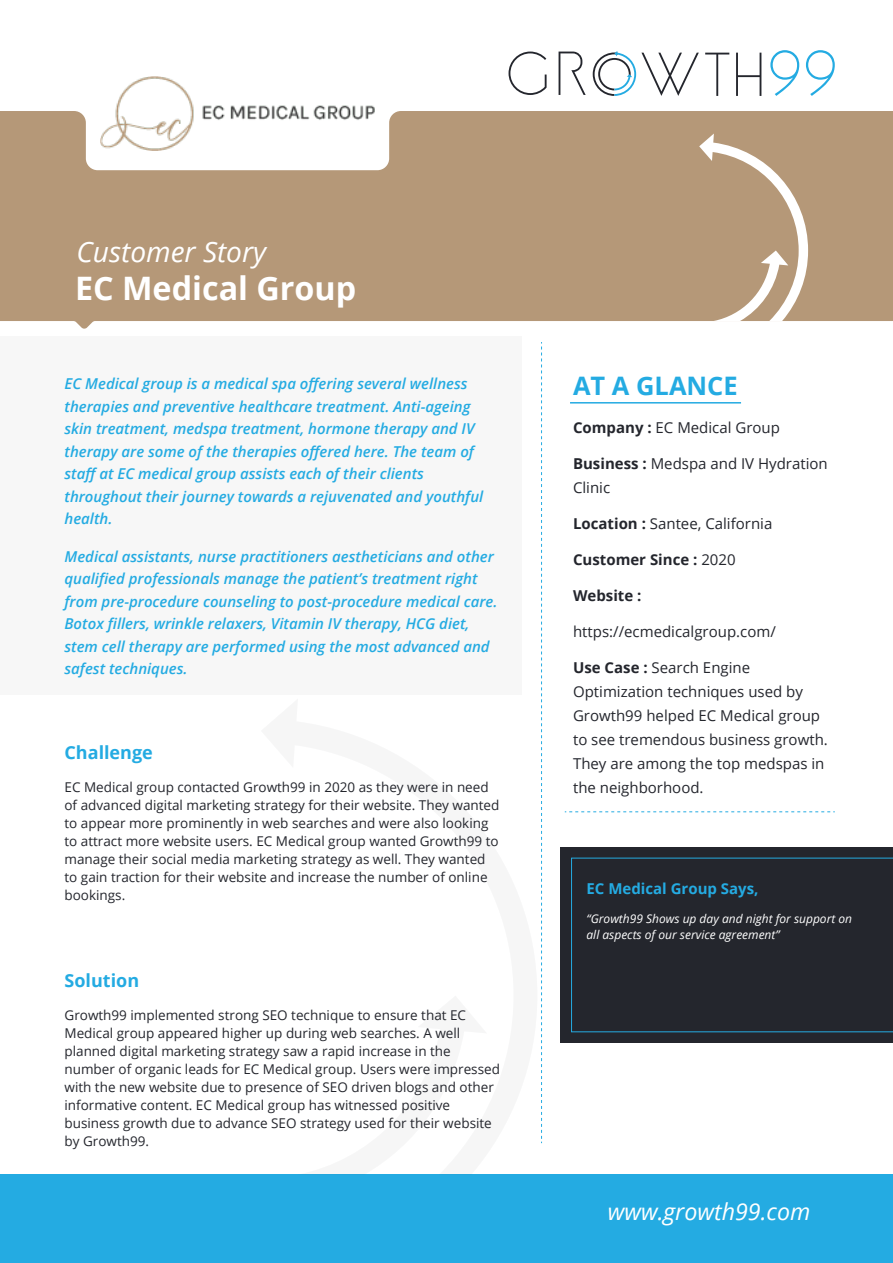
<style>
.page{position:relative;width:893px;height:1263px;background:#fff}
.page>*{position:absolute;margin:0;border:0;box-sizing:border-box;transform-origin:0 0}
.t1{font:700 32.4px "Open Sans";color:#fff}
.t2{font:italic 28.2px "Open Sans";color:#fff}
.t3{font:700 25.5px "Open Sans";color:#24abe2}
.t4{font:italic 23.25px "Open Sans";color:#fff}
.t5{font:700 18px "Open Sans";color:#24abe2}
.t6{font:italic 600 15px/22.5px "Open Sans";color:#24abe2}
.t7{font:15px/24px "Open Sans";color:#24262d}
.t8{font:700 15px "Open Sans";color:#24262d}
.t9{font:700 15px "Open Sans";color:#24abe2}
.t10{font:13.5px/18px "Open Sans";color:#24262d}
.t11{font:italic 12px/16.5px "Open Sans";color:#fff}
.s1{font-weight:700}
.s2{font-weight:400}
</style>
<div class="page">
<svg style="left:0;top:111px;width:893px;height:218px;background:#bba083"></svg>
<div style="left:0;top:1175px;width:893px;height:88px;background:#24abe2"></div>
<svg style="left:699px;top:134px;width:109px;height:187px;background:#c0a88d"></svg>
<div style="left:560px;top:847px;width:333px;height:196px;background:#24262d"></div>
<div style="left:0;top:337px;width:522px;height:358px;background:#f7f7f7"></div>
<svg style="left:770px;top:50px;width:29px;height:46px"></svg>
<svg style="left:806px;top:50px;width:29px;height:46px"></svg>
<svg style="left:736px;top:53px;width:25px;height:43px"></svg>
<svg style="left:705px;top:53px;width:24px;height:43px"></svg>
<svg style="left:559px;top:52px;width:27px;height:43px"></svg>
<svg style="left:509px;top:52px;width:38px;height:43px"></svg>
<svg style="left:593px;top:51px;width:106px;height:45px"></svg>
<svg style="left:541px;top:342px;width:1px;height:801px"></svg>
<svg style="left:565px;top:811px;width:270px;height:1px"></svg>
<hr style="left:570px;top:402px;width:171px;height:1px;background:#24abe2">
<img style="left:100px;top:76px;width:275px;height:75px">
<h2 class="t2" style="left:76px;top:232px;width:191px">Customer Story</h2>
<h1 class="t1" style="left:75px;top:265px;width:283px">EC Medical Group</h1>
<p class="t6" style="left:65px;top:372px;width:420px">EC Medical group is a medical spa offering several wellness therapies and preventive healthcare treatment. Anti-ageing skin treatment, medspa treatment, hormone therapy and IV therapy are some of the therapies offered here. The team of staff at EC medical group assists each of their clients throughout their journey towards a rejuvenated and youthful health.</p>
<p class="t6" style="left:65px;top:545px;width:435px">Medical assistants, nurse practitioners aestheticians and other qualified professionals manage the patient’s treatment right from pre-procedure counseling to post-procedure medical care.<br>Botox fillers, wrinkle relaxers, Vitamin IV therapy, HCG diet, stem cell therapy are performed using the most advanced and safest techniques.</p>
<h3 class="t5" style="left:65px;top:739px;width:90px">Challenge</h3>
<p class="t10" style="left:65px;top:777px;width:436px">EC Medical group contacted Growth99 in 2020 as they were in need of advanced digital marketing strategy for their website. They wanted to appear more prominently in web searches and were also looking to attract more website users. EC Medical group wanted Growth99 to manage their social media marketing strategy as well. They wanted to gain traction for their website and increase the number of online bookings.</p>
<h3 class="t5" style="left:65px;top:967px;width:76px">Solution</h3>
<p class="t10" style="left:65px;top:1005px;width:437px">Growth99 implemented strong SEO technique to ensure that EC Medical group appeared higher up during web searches. A well planned digital marketing strategy saw a rapid increase in the number of organic leads for EC Medical group. Users were impressed with the new website due to presence of SEO driven blogs and other informative content. EC Medical group has witnessed positive business growth due to advance SEO strategy used for their website by Growth99.</p>
<h3 class="t3" style="left:573px;top:367px;width:166px">AT A GLANCE</h3>
<p class="t7" style="left:573px;top:415px;width:208px"><span class="s1">Company :</span> EC Medical Group</p>
<p class="t7" style="left:573px;top:451px;width:256px"><span class="s1">Business :</span> Medspa and IV Hydration<br>Clinic</p>
<p class="t7" style="left:573px;top:511px;width:201px"><span class="s1">Location :</span> Santee, California</p>
<p class="t8" style="left:573px;top:549px;width:164px">Customer Since : <span class="s2">2020</span></p>
<p class="t8" style="left:573px;top:585px;width:70px">Website :</p>
<p class="t7" style="left:573px;top:619px;width:204px">https://ecmedicalgroup.com/</p>
<p class="t7" style="left:573px;top:655px;width:256px"><span class="s1">Use Case :</span> Search Engine<br>Optimization techniques used by<br>Growth99 helped EC Medical group to see tremendous business growth.<br>They are among the top medspas in the neighborhood.</p>
<p class="t9" style="left:586px;top:878px;width:174px">EC Medical Group Says,</p>
<p class="t11" style="left:586px;top:910px;width:267px">“Growth99 Shows up day and night for support on all aspects of our service agreement”</p>
<h3 class="t4" style="left:608px;top:1195px;width:204px">www.growth99.com</h3>
</div>
